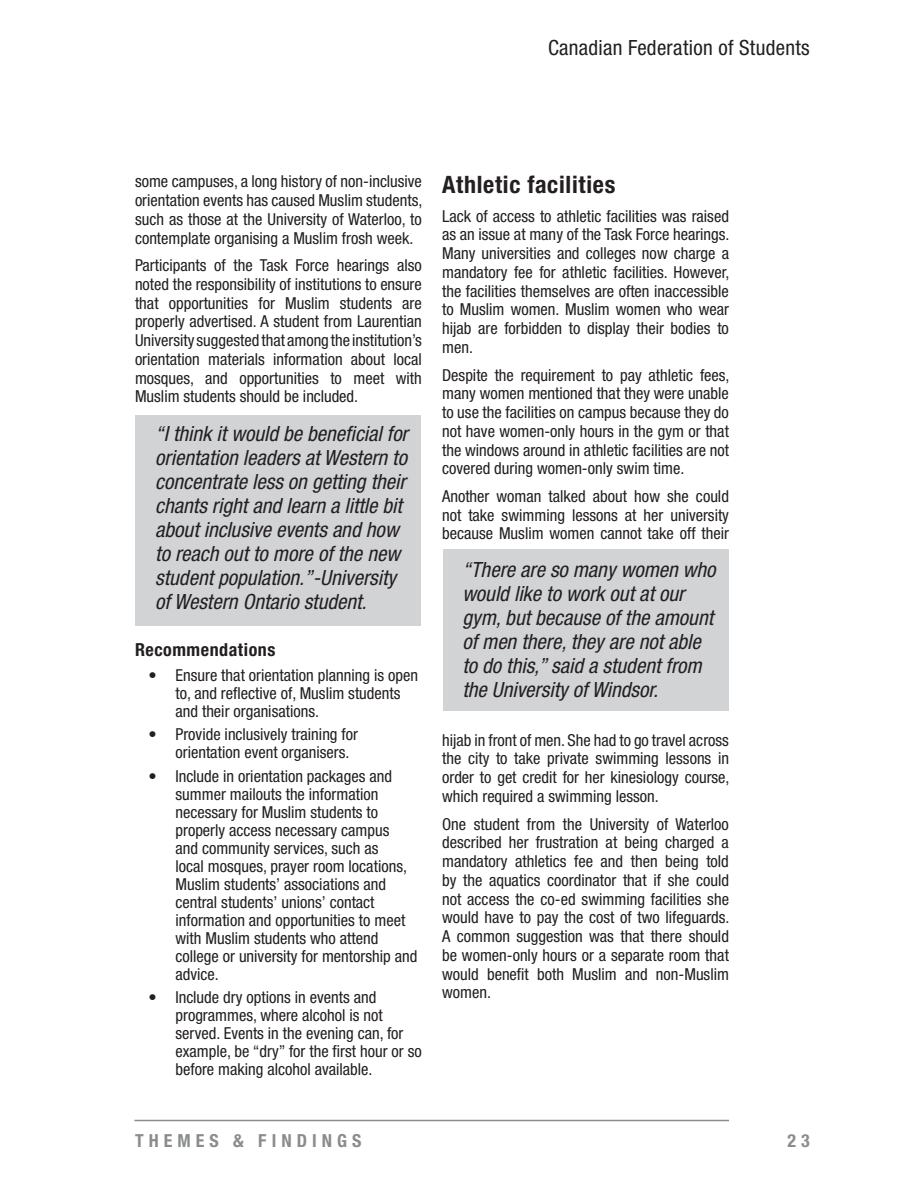
<style>
.page{position:relative;width:918px;height:1188px;background:#fff}
.page>*{position:absolute;margin:0;border:0;box-sizing:border-box;transform-origin:0 0}
.t1{font:700 condensed 24px "Helvetica Neue LT Std";letter-spacing:.03em;color:#231f20}
.t2{font:italic condensed 21px/24px "Helvetica Neue LT Std";color:#231f20}
.t3{font:condensed 21px "Helvetica Neue LT Std";letter-spacing:.015em;color:#231f20}
.t4{font:700 condensed 18px "Helvetica Neue LT Std";letter-spacing:.28em;color:#8a8c8e}
.t5{font:700 condensed 18px "Helvetica Neue LT Std";letter-spacing:.03em;color:#231f20}
.t6{font:condensed 16.5px/18.8px "Helvetica Neue LT Std";color:#231f20;text-align:justify}
</style>
<div class="page">
<hr style="left:134px;top:1120px;width:595px;height:1px;background:#8a8c8e">
<div style="left:136px;top:415px;width:285px;height:211px;background:#d1d3d4"></div>
<div style="left:443px;top:549px;width:285px;height:162px;background:#d1d3d4"></div>
<p class="t3" style="left:548px;top:40px;width:263px">Canadian Federation of Students</p>
<p class="t6" style="left:135px;top:173px;width:289px">some campuses, a long history of non-inclusive orientation events has caused Muslim students, such as those at the University of Waterloo, to contemplate organising a Muslim frosh week.</p>
<p class="t6" style="left:135px;top:257px;width:288px">Participants of the Task Force hearings also noted the responsibility of institutions to ensure that opportunities for Muslim students are properly advertised. A student from Laurentian University suggested that among the institution’s orientation materials information about local mosques, and opportunities to meet with Muslim students should be included.</p>
<p class="t2" style="left:155px;top:424px;width:254px">“I think it would be beneficial for orientation leaders at Western to concentrate less on getting their chants right and learn a little bit about inclusive events and how to reach out to more of the new student population.”-University of Western Ontario student.</p>
<p class="t5" style="left:135px;top:643px;width:142px">Recommendations</p>
<p class="t6" style="left:176px;top:668px;width:244px;line-height:18px;text-align:left">Ensure that orientation planning is open to, and reflective of, Muslim students and their organisations.</p>
<p class="t6" style="left:176px;top:727px;width:184px;line-height:18px">Provide inclusively training for orientation event organisers.</p>
<p class="t6" style="left:176px;top:768px;width:243px;line-height:18px;text-align:left">Include in orientation packages and summer mailouts the information necessary for Muslim students to properly access necessary campus<br>and community services, such as<br>local mosques, prayer room locations, Muslim students’ associations and central students’ unions’ contact information and opportunities to meet with Muslim students who attend college or university for mentorship and advice.</p>
<p class="t6" style="left:176px;top:990px;width:248px;line-height:18px;text-align:left">Include dry options in events and programmes, where alcohol is not served. Events in the evening can, for example, be “dry” for the first hour or so before making alcohol available.</p>
<p class="t6" style="left:148px;top:667px;width:10px">•</p>
<p class="t6" style="left:148px;top:727px;width:10px">•</p>
<p class="t6" style="left:148px;top:768px;width:10px">•</p>
<p class="t6" style="left:148px;top:989px;width:10px">•</p>
<h1 class="t1" style="left:442px;top:175px;width:175px">Athletic facilities</h1>
<p class="t6" style="left:442px;top:208px;width:289px">Lack of access to athletic facilities was raised as an issue at many of the Task Force hearings.<br>Many universities and colleges now charge a mandatory fee for athletic facilities. However, the facilities themselves are often inaccessible to Muslim women. Muslim women who wear hijab are forbidden to display their bodies to men.</p>
<p class="t6" style="left:442px;top:367px;width:289px">Despite the requirement to pay athletic fees, many women mentioned that they were unable to use the facilities on campus because they do not have women-only hours in the gym or that the windows around in athletic facilities are not covered during women-only swim time.</p>
<p class="t6" style="left:442px;top:488px;width:288px">Another woman talked about how she could not take swimming lessons at her university because Muslim women cannot take off their</p>
<p class="t2" style="left:462px;top:560px;width:255px">“There are so many women who would like to work out at our gym, but because of the amount of men there, they are not able to do this,” said a student from the University of Windsor.</p>
<p class="t6" style="left:442px;top:732px;width:289px">hijab in front of men. She had to go travel across the city to take private swimming lessons in order to get credit for her kinesiology course, which required a swimming lesson.</p>
<p class="t6" style="left:442px;top:816px;width:289px">One student from the University of Waterloo described her frustration at being charged a mandatory athletics fee and then being told by the aquatics coordinator that if she could not access the co-ed swimming facilities she would have to pay the cost of two lifeguards.<br>A common suggestion was that there should be women-only hours or a separate room that would benefit both Muslim and non-Muslim women.</p>
<p class="t4" style="left:135px;top:1134px;width:228px">THEMES &amp; FINDINGS</p>
<p class="t4" style="left:787px;top:1134px;width:24px">2 3</p>
</div>
